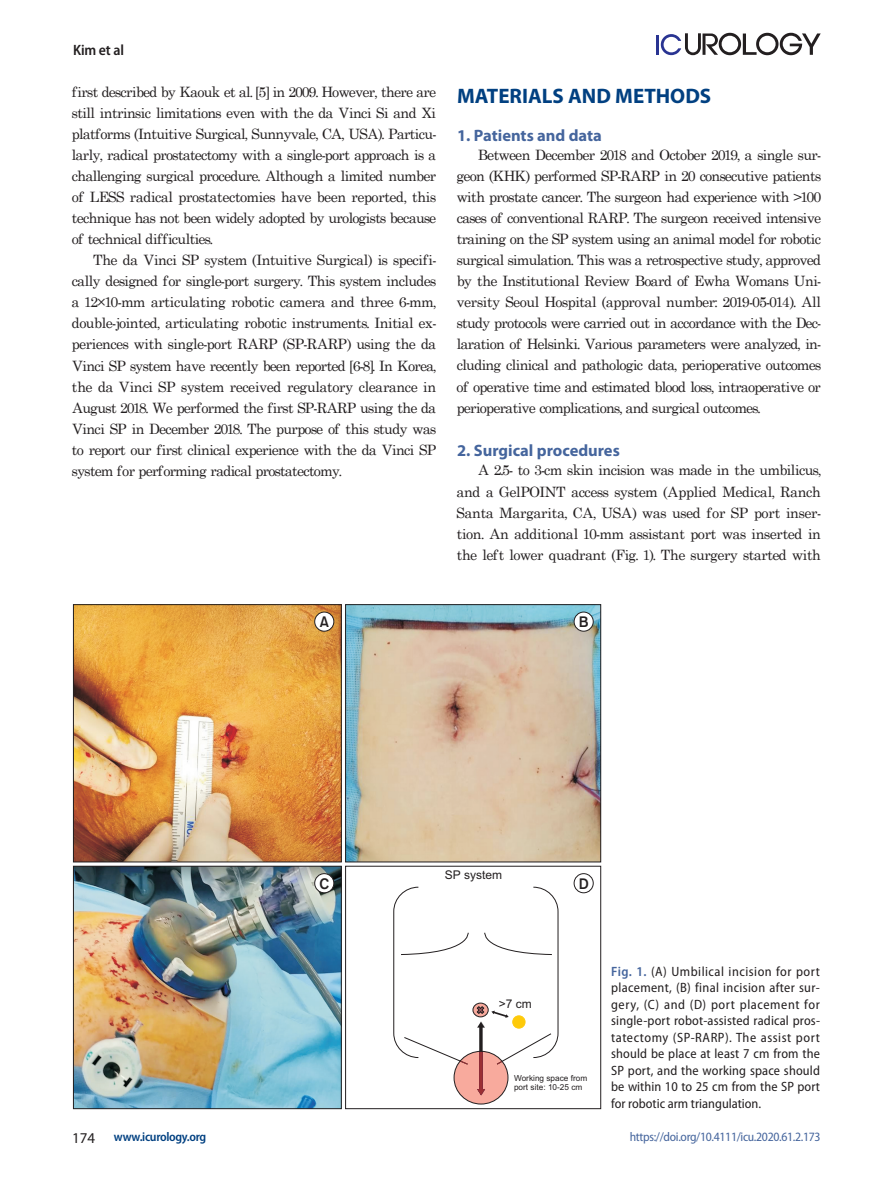
<style>
.page{position:relative;width:893px;height:1191px;background:#fff}
.page>*{position:absolute;margin:0;border:0;box-sizing:border-box;transform-origin:0 0}
.t1{font:700 21px "Myriad Pro";color:#014081}
.t2{font:700 16.5px "Myriad Pro";color:#45659d}
.t3{font:600 semi-condensed 15px "Myriad Pro";letter-spacing:-.01em;color:#231f20}
.t4{font:15px "Gothic 725 BT Bold A";color:#231f20}
.t5{font:15px "Myriad Pro";color:#231f20}
.t6{font:14.25px/21px "Century Schoolbook";letter-spacing:-.045em;color:#231f20;text-align:justify}
.t7{font:semi-condensed 13.5px/16.5px "Myriad Pro";color:#231f20;text-align:justify}
.t8{font:semi-condensed 12.75px "Myriad Pro";letter-spacing:-.025em;color:#45659d}
.t9{font:600 semi-condensed 12.75px "Myriad Pro";letter-spacing:-.025em;color:#014081}
.t10{font:12px "Arial";color:#231f20}
.t11{font:8.25px/9.1px "Arial";color:#231f20}
.s1{font-weight:600;color:#45659d}
</style>
<div class="page">
<hr style="left:656px;top:35px;width:3px;height:20px;background:#293492">
<svg style="left:661px;top:33px;width:160px;height:22px"></svg>
<img style="left:73px;top:604px;width:528px;height:505px">
<div style="left:345px;top:866px;width:256px;height:243px;border:1px solid #231f20"></div>
<div style="left:454px;top:1051px;width:54px;height:53px;background:#f8aa9d;border-radius:50%"></div>
<svg style="left:393px;top:886px;width:166px;height:209px"></svg>
<div style="left:315px;top:612px;width:19px;height:19px;background:#fff;border-radius:50%"></div>
<div style="left:314px;top:612px;width:20px;height:19px;border:1px solid #231f20;border-radius:50%"></div>
<div style="left:574px;top:612px;width:19px;height:19px;background:#fff;border-radius:50%"></div>
<div style="left:574px;top:612px;width:19px;height:19px;border:1px solid #231f20;border-radius:50%"></div>
<div style="left:315px;top:873px;width:19px;height:19px;background:#fff;border-radius:50%"></div>
<div style="left:314px;top:873px;width:20px;height:20px;border:1px solid #231f20;border-radius:50%"></div>
<div style="left:574px;top:873px;width:19px;height:19px;background:#fff;border-radius:50%"></div>
<div style="left:574px;top:873px;width:19px;height:20px;border:1px solid #231f20;border-radius:50%"></div>
<p class="t3" style="left:73px;top:41px;width:53px">Kim et al</p>
<p class="t6" style="left:71px;top:80px;width:367px">first described by Kaouk et al. [5] in 2009. However, there are still intrinsic limitations even with the da Vinci Si and Xi platforms (Intuitive Surgical, Sunnyvale, CA, USA). Particu&shy;larly, radical prostatectomy with a single-port approach is a challenging surgical procedure. Although a limited number of LESS radical prostatectomies have been reported, this technique has not been widely adopted by urologists because of technical difficulties.</p>
<p class="t6" style="left:71px;top:248px;width:367px;text-indent:22px">The da Vinci SP system (Intuitive Surgical) is specifi&shy;cally designed for single-port surgery. This system includes a 12×10-mm articulating robotic camera and three 6-mm, double-jointed, articulating robotic instruments. Initial ex&shy;periences with single-port RARP (SP-RARP) using the da Vinci SP system have recently been reported [6-8]. In Korea, the da Vinci SP system received regulatory clearance in August 2018. We performed the first SP-RARP using the da Vinci SP in December 2018. The purpose of this study was to report our first clinical experience with the da Vinci SP system for performing radical prostatectomy.</p>
<h1 class="t1" style="left:457px;top:82px;width:256px">MATERIALS AND METHODS</h1>
<p class="t2" style="left:457px;top:125px;width:146px">1. Patients and data</p>
<p class="t6" style="left:456px;top:143px;width:367px;text-indent:21px">Between December 2018 and October 2019, a single sur&shy;geon (KHK) performed SP-RARP in 20 consecutive patients with prostate cancer. The surgeon had experience with &gt;100 cases of conventional RARP. The surgeon received intensive training on the SP system using an animal model for robotic surgical simulation. This was a retrospective study, approved by the Institutional Review Board of Ewha Womans Uni&shy;versity Seoul Hospital (approval number: 2019-05-014). All study protocols were carried out in accordance with the Dec&shy;laration of Helsinki. Various parameters were analyzed, in&shy;cluding clinical and pathologic data, perioperative outcomes of operative time and estimated blood loss, intraoperative or perioperative complications, and surgical outcomes.</p>
<p class="t2" style="left:457px;top:440px;width:164px">2. Surgical procedures</p>
<p class="t6" style="left:456px;top:458px;width:367px;text-indent:22px">A 2.5- to 3-cm skin incision was made in the umbilicus, and a GelPOINT access system (Applied Medical, Ranch Santa Margarita, CA, USA) was used for SP port inser&shy;tion. An additional 10-mm assistant port was inserted in the left lower quadrant (Fig. 1). The surgery started with</p>
<p class="t4" style="left:320px;top:613px;width:11px">A</p>
<p class="t4" style="left:579px;top:613px;width:11px">B</p>
<p class="t5" style="left:72px;top:1128px;width:24px">174</p>
<p class="t9" style="left:114px;top:1128px;width:94px">www.icurology.org</p>
<p class="t10" style="left:445px;top:870px;width:59px">SP system</p>
<p class="t4" style="left:319px;top:874px;width:11px">C</p>
<p class="t4" style="left:579px;top:874px;width:12px">D</p>
<p class="t10" style="left:499px;top:999px;width:35px">&gt;7 cm</p>
<p class="t11" style="left:514px;top:1074px;width:75px">Working space from port site: 10-25 cm</p>
<p class="t7" style="left:611px;top:963px;width:210px"><span class="s1">Fig. 1.</span> (A) Umbilical incision for port placement, (B) final incision after sur&shy;gery, (C) and (D) port placement for single-port robot-assisted radical pros&shy;tatectomy (SP-RARP). The assist port should be place at least 7 cm from the SP port, and the working space should be within 10 to 25 cm from the SP port for robotic arm triangulation.</p>
<p class="t8" style="left:630px;top:1128px;width:192px">https://doi.org/10.4111/icu.2020.61.2.173</p>
</div>
